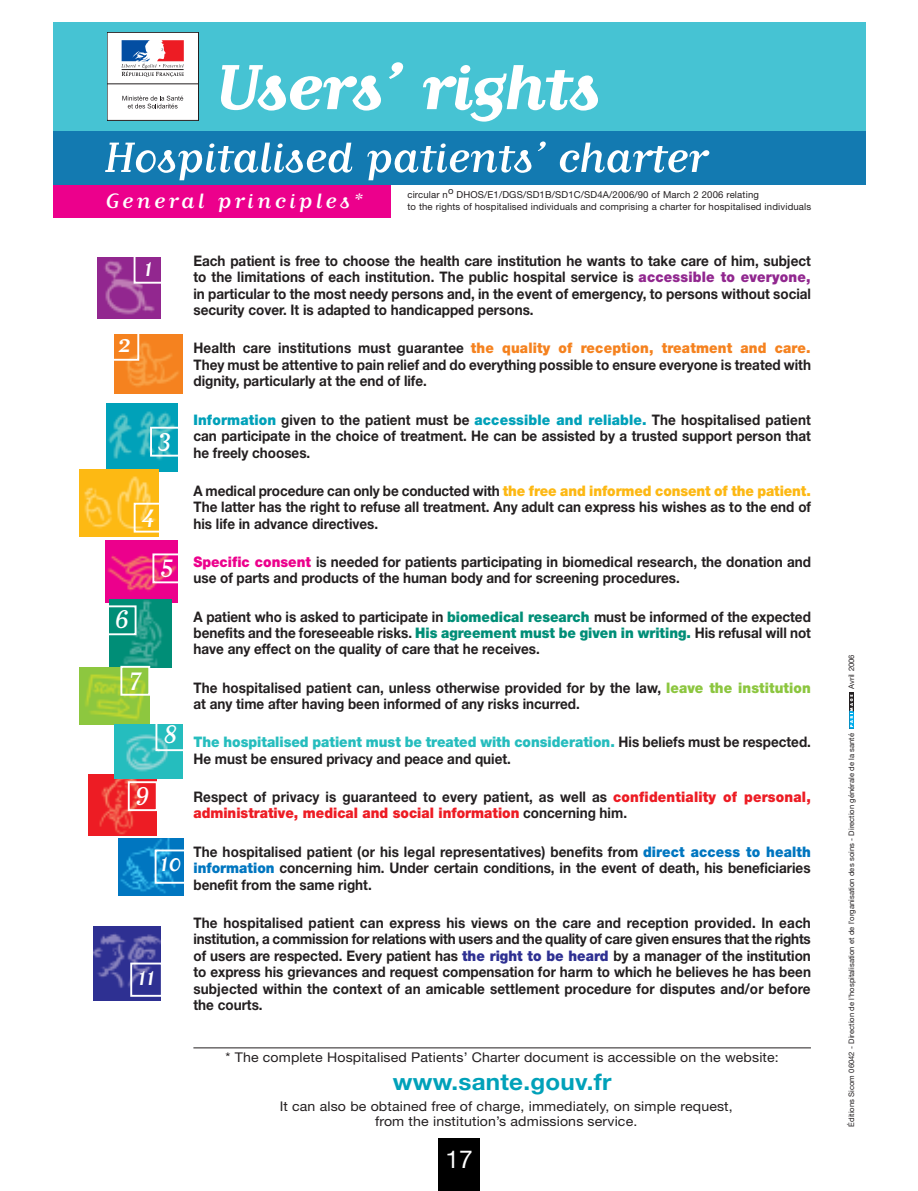
<style>
.page{position:relative;width:918px;height:1191px;background:#fff}
.page>*{position:absolute;margin:0;border:0;box-sizing:border-box;transform-origin:0 0}
.t1{font:700 74.73px "Matrix Script";letter-spacing:-.025em;color:#fff;scale:1.15 1}
.t2{font:49.7px "Matrix Script";letter-spacing:-.025em;color:#fff;scale:1.13 1}
.t3{font:29.93px "Matrix Script";color:#fff}
.t4{font:24.5px "Helvetica Neue";color:#fff}
.t5{font:24.32px "Matrix Script";letter-spacing:.095em;color:#fff;scale:1.16 1}
.t6{font:700 22.93px "Helvetica Neue";letter-spacing:.01em;color:#00a1b9;scale:1.05 1}
.t7{font:700 14.53px/16.4px "Helvetica Neue";color:#231f20;text-align:justify;scale:.93 1}
.t8{font:900 14.53px/16.4px "Helvetica Neue";color:#ed1c24;scale:.93 1}
.t9{font:13.47px/15.4px "Helvetica Neue";letter-spacing:.01em;color:#231f20;text-align:center;scale:1.05 1}
.t10{font:9.62px/11.5px "Helvetica Neue";letter-spacing:.015em;color:#231f20}
.t11{font:7.7px "Helvetica Neue";color:#231f20}
.s1{font-weight:900;color:#91278f}
.s2{font-weight:900;color:#f5821f}
.s3{font-weight:900;color:#00a1b9}
.s4{font-weight:900;color:#fdb813}
.s5{font-weight:900;color:#ec008c}
.s6{font-weight:900;color:#008e77}
.s7{font-weight:900;color:#8cc63f}
.s8{font-weight:900;color:#26bdbe}
.s9{font-weight:700;color:#231f20}
.s10{font-weight:900;color:#0076c0}
.s11{font-weight:900;color:#2e3092}
</style>
<div class="page">
<div style="left:53px;top:22px;width:337px;height:195px;background:#ec008c"></div>
<div style="left:53px;top:22px;width:812px;height:163px;background:#137ab1"></div>
<div style="left:53px;top:22px;width:812px;height:109px;background:#46c3d3"></div>
<div style="left:107px;top:32px;width:91px;height:88px;background:#fff"></div>
<div style="left:107px;top:32px;width:92px;height:88px;border:1px solid #231f20"></div>
<svg style="left:121px;top:40px;width:63px;height:37px"></svg>
<hr style="left:107px;top:84px;width:92px;height:1px;background:#231f20">
<svg style="left:122px;top:96px;width:61px;height:12px"></svg>
<img style="left:94px;top:926px;width:66px;height:74px">
<img style="left:105px;top:540px;width:72px;height:62px">
<div style="left:152px;top:553px;width:30px;height:30px;border:2px solid #fff"></div>
<div style="left:130px;top:962px;width:33px;height:34px;border:2px solid #fff"></div>
<hr style="left:193px;top:1047px;width:618px;height:1px;background:#231f20">
<img style="left:97px;top:257px;width:64px;height:62px">
<div style="left:134px;top:254px;width:29px;height:30px;border:2px solid #fff"></div>
<div style="left:114px;top:334px;width:69px;height:60px;background:#f5821f"></div>
<img style="left:127px;top:334px;width:52px;height:53px">
<div style="left:109px;top:331px;width:30px;height:30px;border:2px solid #fff"></div>
<img style="left:107px;top:403px;width:71px;height:68px">
<div style="left:150px;top:427px;width:30px;height:29px;border:2px solid #fff"></div>
<img style="left:80px;top:470px;width:79px;height:67px">
<div style="left:134px;top:503px;width:29px;height:29px;border:2px solid #fff"></div>
<div style="left:849px;top:693px;width:5px;height:36px;background:#231f20"></div>
<svg style="left:849px;top:694px;width:5px;height:35px"></svg>
<img style="left:89px;top:774px;width:67px;height:61px">
<img style="left:118px;top:838px;width:65px;height:58px">
<div style="left:128px;top:781px;width:30px;height:30px;border:2px solid #fff"></div>
<div style="left:155px;top:849px;width:32px;height:34px;border:2px solid #fff"></div>
<div style="left:109px;top:599px;width:63px;height:69px;background:#008e77"></div>
<img style="left:120px;top:600px;width:43px;height:67px">
<div style="left:107px;top:605px;width:30px;height:30px;border:2px solid #fff"></div>
<img style="left:80px;top:668px;width:69px;height:57px">
<img style="left:114px;top:724px;width:68px;height:54px">
<div style="left:120px;top:666px;width:30px;height:29px;border:2px solid #fff"></div>
<div style="left:155px;top:721px;width:30px;height:30px;border:2px solid #fff"></div>
<div style="left:438px;top:1138px;width:42px;height:53px;background:#000"></div>
<h1 class="t1" style="left:215px;top:50px;width:337px">Users’ rights</h1>
<h2 class="t2" style="left:103px;top:133px;width:536px">Hospitalised patients’ charter</h2>
<p class="t10" style="left:407px;top:189px;width:405px">circular no DHOS/E1/DGS/SD1B/SD1C/SD4A/2006/90 of March 2 2006 relating<br>to the rights of hospitalised individuals and comprising a charter for hospitalised individuals</p>
<h3 class="t5" style="left:105px;top:189px;width:223px">General principles*</h3>
<h3 class="t3" style="left:144px;top:252px;width:11px">1</h3>
<h3 class="t3" style="left:117px;top:328px;width:15px">2</h3>
<h3 class="t3" style="left:158px;top:422px;width:15px">3</h3>
<h3 class="t3" style="left:114px;top:605px;width:16px">6</h3>
<h3 class="t3" style="left:142px;top:498px;width:15px">4</h3>
<h3 class="t3" style="left:161px;top:549px;width:15px">5</h3>
<h3 class="t3" style="left:129px;top:661px;width:14px">7</h3>
<h3 class="t3" style="left:163px;top:719px;width:16px">8</h3>
<h3 class="t3" style="left:135px;top:777px;width:16px">9</h3>
<h3 class="t3" style="left:160px;top:848px;width:23px">10</h3>
<h3 class="t3" style="left:137px;top:961px;width:20px">11</h3>
<p class="t7" style="left:193px;top:252px;width:665px">Each patient is free to choose the health care institution he wants to take care of him, subject to the limitations of each institution. The public hospital service is <span class="s1">accessible to everyone, </span>in particular to the most needy persons and, in the event of emergency, to persons without social security cover. It is adapted to handicapped persons.</p>
<p class="t7" style="left:193px;top:340px;width:665px">Health care institutions must guarantee <span class="s2">the quality of reception, treatment and care.<br></span>They must be attentive to pain relief and do everything possible to ensure everyone is treated with dignity, particularly at the end of life.</p>
<p class="t7" style="left:193px;top:411px;width:665px"><span class="s3">Information</span> given to the patient must be <span class="s3">accessible and reliable.</span> The hospitalised patient can participate in the choice of treatment. He can be assisted by a trusted support person that he freely chooses.</p>
<p class="t7" style="left:193px;top:482px;width:665px">A medical procedure can only be conducted with <span class="s4">the free and informed consent of the patient.<br></span>The latter has the right to refuse all treatment. Any adult can express his wishes as to the end of his life in advance directives.</p>
<p class="t7" style="left:193px;top:553px;width:665px"><span class="s5">Specific consent</span> is needed for patients participating in biomedical research, the donation and use of parts and products of the human body and for screening procedures.</p>
<p class="t7" style="left:193px;top:608px;width:665px">A patient who is asked to participate in <span class="s6">biomedical research</span> must be informed of the expected benefits and the foreseeable risks. <span class="s6">His agreement must be given in writing.</span> His refusal will not have any effect on the quality of care that he receives.</p>
<p class="t7" style="left:193px;top:679px;width:665px">The hospitalised patient can, unless otherwise provided for by the law, <span class="s7">leave the institution </span>at any time after having been informed of any risks incurred.</p>
<p class="t7" style="left:193px;top:733px;width:665px"><span class="s8">The hospitalised patient must be treated with consideration.</span> His beliefs must be respected.<br>He must be ensured privacy and peace and quiet.</p>
<p class="t8" style="left:193px;top:788px;width:665px"><span class="s9">Respect of privacy is guaranteed to every patient, as well as</span> confidentiality of personal, administrative, medical and social information <span class="s9">concerning him.</span></p>
<p class="t7" style="left:193px;top:843px;width:665px">The hospitalised patient (or his legal representatives) benefits from <span class="s10">direct access to health information</span> concerning him. Under certain conditions, in the event of death, his beneficiaries benefit from the same right.</p>
<p class="t7" style="left:193px;top:914px;width:665px">The hospitalised patient can express his views on the care and reception provided. In each institution, a commission for relations with users and the quality of care given ensures that the rights of users are respected. Every patient has <span class="s11">the right to be heard</span> by a manager of the institution to express his grievances and request compensation for harm to which he believes he has been subjected within the context of an amicable settlement procedure for disputes and/or before the courts.</p>
<p class="t9" style="left:225px;top:1049px;width:528px">* The complete Hospitalised Patients’ Charter document is accessible on the website:</p>
<h3 class="t6" style="left:393px;top:1067px;width:210px">www.sante.gouv.fr</h3>
<p class="t9" style="left:280px;top:1098px;width:433px">It can also be obtained free of charge, immediately, on simple request, from the institution’s admissions service.</p>
<h3 class="t4" style="left:445px;top:1141px;width:29px">17</h3>
<p class="t11" style="left:846px;top:688px;width:36px;rotate:-90deg">Avril 2006</p>
<p class="t11" style="left:846px;top:1126px;width:395px;rotate:-90deg">Éditions Sicom 06042 - Direction de l’hospitalisation et de l’organisation des soins - Direction générale de la santé</p>
</div>
